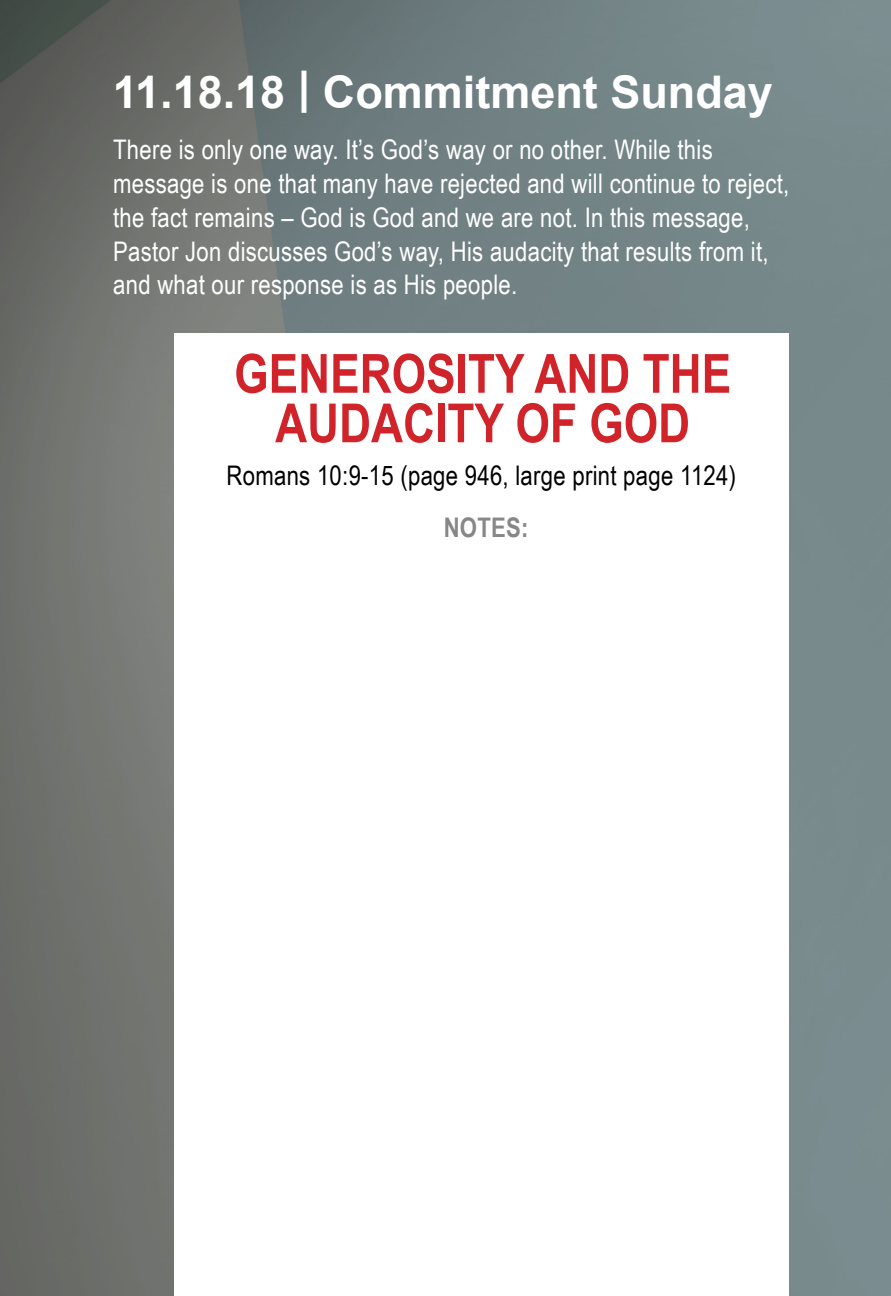
<style>
.page{position:relative;width:891px;height:1296px;background:#fff}
.page>*{position:absolute;margin:0;border:0;box-sizing:border-box;transform-origin:0 0}
.t1{font:700 54px/49.5px "Arial Narrow";color:#d1232a;text-align:center}
.t2{font:700 45px "Arial";color:#fff}
.t3{font:27px/33.8px "Arial Narrow";letter-spacing:.01em;color:#fff}
.t4{font:27px "Arial Narrow";letter-spacing:.01em;color:#000}
.t5{font:700 27px "Arial Narrow";letter-spacing:.01em;color:#878787}
</style>
<div class="page">
<img style="left:0;top:0;width:891px;height:1296px">
<div style="left:174px;top:333px;width:615px;height:963px;background:#fff"></div>
<h2 class="t2" style="left:113px;top:62px;width:662px">11.18.18 | Commitment Sunday</h2>
<p class="t3" style="left:113px;top:132px;width:678px">There is only one way. It’s God’s way or no other. While this message is one that many have rejected and will continue to reject, the fact remains – God is God and we are not. In this message, Pastor Jon discusses God’s way, His audacity that results from it, and what our response is as His people.</p>
<h1 class="t1" style="left:234px;top:346px;width:498px">GENEROSITY AND THE<br>AUDACITY OF GOD</h1>
<p class="t4" style="left:227px;top:456px;width:511px">Romans 10:9-15 (page 946, large print page 1124)</p>
<p class="t5" style="left:444px;top:507px;width:86px">NOTES:</p>
</div>
